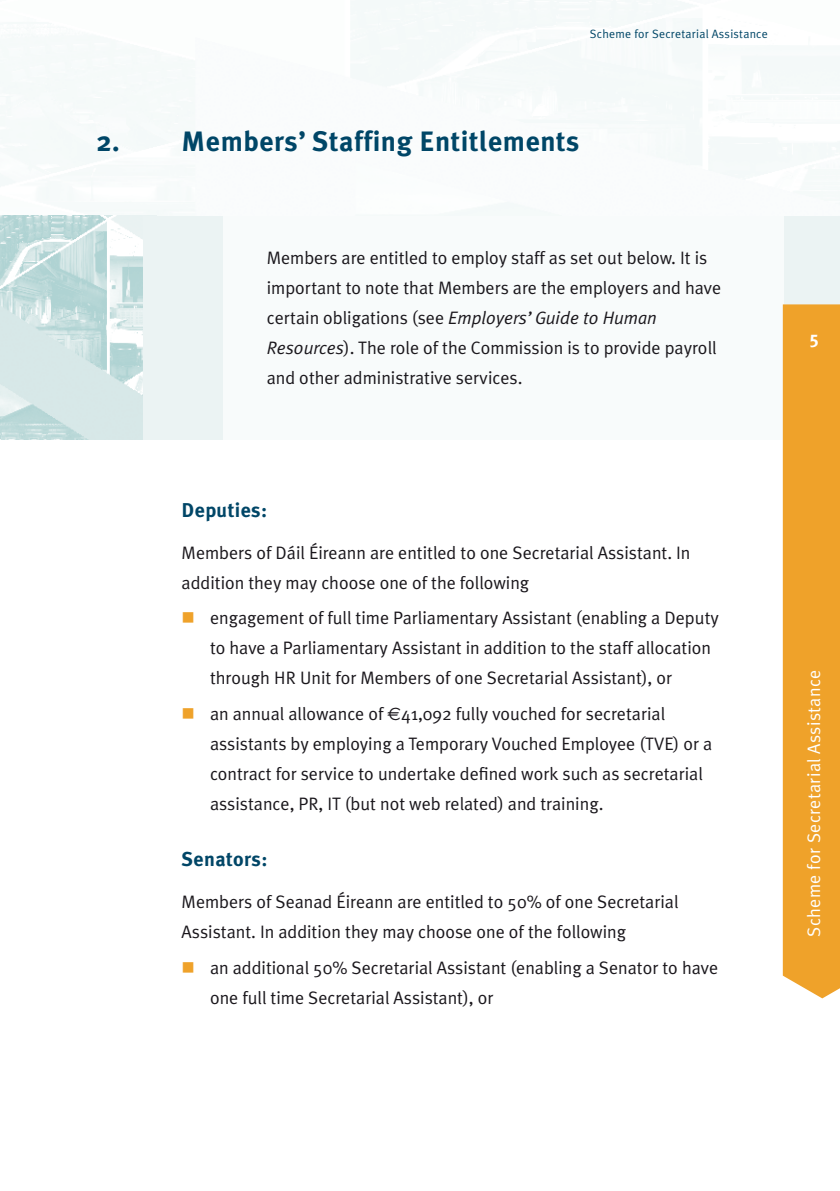
<style>
.page{position:relative;width:840px;height:1191px;background:#fff}
.page>*{position:absolute;margin:0;border:0;box-sizing:border-box;transform-origin:0 0}
.t1{font:700 28px "Meta Plus";letter-spacing:.02em;color:#004667}
.t2{font:700 20px "Meta Plus";letter-spacing:.02em;color:#004667}
.t3{font:18px/30px "Meta Plus Normal";color:#1a171c}
.t4{font:18px "Meta Plus Normal";letter-spacing:.02em;color:#fff}
.t5{font:700 18px "Meta Plus";color:#fff}
.t6{font:12px "Meta Plus Normal";letter-spacing:.02em;color:#004667}
.s1{font-style:italic}
.s2{color:#efa22a}
.s3{font-family:"Euro Sans"}
</style>
<div class="page">
<img style="left:1px;top:215px;width:143px;height:224px">
<div style="left:144px;top:215px;width:695px;height:224px;background:#ebf3f3"></div>
<div style="left:223px;top:215px;width:560px;height:224px;background:#f8fbfb"></div>
<div style="left:782px;top:304px;width:57px;height:694px;background:#efa22a"></div>
<p class="t6" style="left:589px;top:27px;width:179px">Scheme for Secretarial Assistance</p>
<h1 class="t1" style="left:96px;top:125px;width:484px">2. Members’ Staffing Entitlements</h1>
<p class="t3" style="left:266px;top:242px;width:456px">Members are entitled to employ staff as set out below. It is important to note that Members are the employers and have certain obligations (see <span class="s1">Employers’ Guide to Human Resources</span>). The role of the Commission is to provide payroll and other administrative services.</p>
<p class="t5" style="left:809px;top:327px;width:10px">5</p>
<p class="t2" style="left:181px;top:499px;width:87px">Deputies:</p>
<p class="t3" style="left:181px;top:537px;width:510px">Members of Dáil Éireann are entitled to one Secretarial Assistant. In addition they may choose one of the following</p>
<p class="t3" style="left:210px;top:603px;width:510px;text-indent:-28px"><span class="s2">■</span> engagement of full time Parliamentary Assistant (enabling a Deputy to have a Parliamentary Assistant in addition to the staff allocation through HR Unit for Members of one Secretarial Assistant), or</p>
<p class="t3" style="left:210px;top:698px;width:503px;text-indent:-28px"><span class="s2">■</span> an annual allowance of <span class="s3">€</span>41,092 fully vouched for secretarial assistants by employing a Temporary Vouched Employee (TVE) or a contract for service to undertake defined work such as secretarial assistance, PR, IT (but not web related) and training.</p>
<p class="t2" style="left:181px;top:848px;width:87px">Senators:</p>
<p class="t3" style="left:181px;top:886px;width:498px">Members of Seanad Éireann are entitled to 50% of one Secretarial<br>Assistant. In addition they may choose one of the following</p>
<p class="t3" style="left:210px;top:952px;width:509px;text-indent:-28px"><span class="s2">■</span> an additional 50% Secretarial Assistant (enabling a Senator to have one full time Secretarial Assistant), or</p>
<p class="t4" style="left:803px;top:936px;width:268px;rotate:-90deg">Scheme for Secretarial Assistance</p>
</div>
